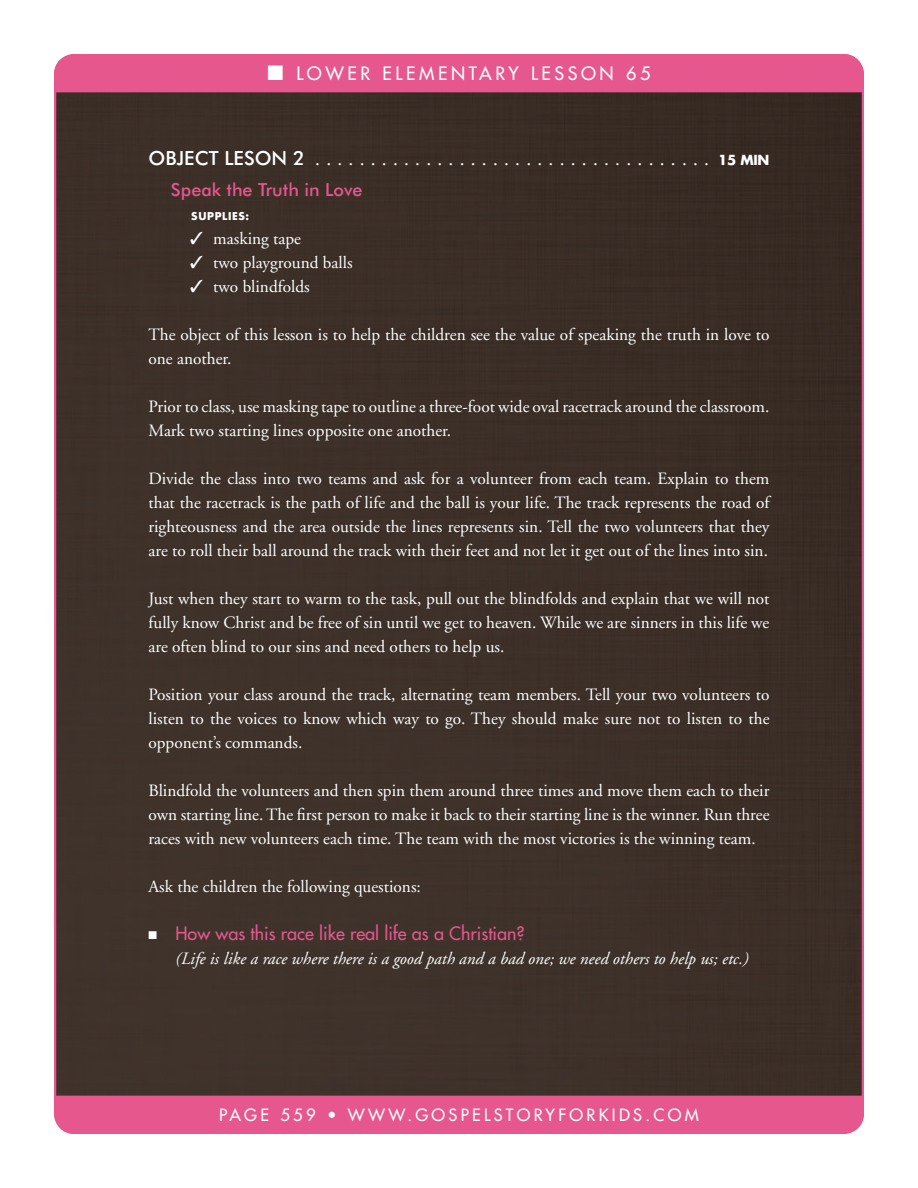
<style>
.page{position:relative;width:918px;height:1188px;background:#fff}
.page>*{position:absolute;margin:0;border:0;box-sizing:border-box;transform-origin:0 0}
.SUB_1{font:19.5px "Adobe Garamond";color:#fff}
.t1{font:18px "Futura";color:#e5578d}
.t2{font:18px "Futura";letter-spacing:.2em;color:#fff}
.LS_Subhead_2{font:500 18px "Futura BT";color:#e5578d}
.TXT{font:17.25px/24px "Adobe Garamond";color:#fff;text-align:justify}
.Bulleted_Answer{font:italic 17.25px "Adobe Garamond";color:#fff}
.t3{font:16.5px "Futura";letter-spacing:.2em;color:#fff}
.LS_Supply_List_Inden{font:700 10.5px "Futura";letter-spacing:.06em;color:#fff}
.s1{font-family:"Futura BT";font-weight:500}
.s2{font-family:"Futura";font-weight:700;font-size:13.5px}
.s3{color:#fff}
</style>
<div class="page">
<div style="left:57px;top:92px;width:804px;height:1004px;background:#3d302a"></div>
<div style="left:54px;top:54px;width:810px;height:38px;background:#e5578d"></div>
<div style="left:54px;top:1096px;width:810px;height:38px;background:#e5578d"></div>
<p class="t2" style="left:267px;top:62px;width:385px">■ LOWER ELEMENTARY LESSON 65</p>
<p class="SUB_1" style="left:148px;top:149px;width:623px"><span class="s1">OBJECT LESON 2</span> .................................... <span class="s2">15 MIN</span></p>
<p class="LS_Subhead_2" style="left:171px;top:179px;width:193px">Speak the Truth in Love</p>
<p class="LS_Supply_List_Inden" style="left:191px;top:209px;width:60px">SUPPLIES:</p>
<p class="TXT" style="left:190px;top:227px;width:112px">✓ masking tape</p>
<p class="TXT" style="left:190px;top:251px;width:164px">✓ two playground balls</p>
<p class="TXT" style="left:190px;top:275px;width:121px">✓ two blindfolds</p>
<p class="TXT" style="left:148px;top:323px;width:622px">The object of this lesson is to help the children see the value of speaking the truth in love to one another.</p>
<p class="TXT" style="left:148px;top:395px;width:622px">Prior to class, use masking tape to outline a three-foot wide oval racetrack around the classroom.<br>Mark two starting lines opposite one another.</p>
<p class="TXT" style="left:148px;top:467px;width:622px">Divide the class into two teams and ask for a volunteer from each team. Explain to them that the racetrack is the path of life and the ball is your life. The track represents the road of righteousness and the area outside the lines represents sin. Tell the two volunteers that they are to roll their ball around the track with their feet and not let it get out of the lines into sin.</p>
<p class="TXT" style="left:148px;top:587px;width:622px">Just when they start to warm to the task, pull out the blindfolds and explain that we will not fully know Christ and be free of sin until we get to heaven. While we are sinners in this life we are often blind to our sins and need others to help us.</p>
<p class="TXT" style="left:148px;top:683px;width:623px">Position your class around the track, alternating team members. Tell your two volunteers to listen to the voices to know which way to go. They should make sure not to listen to the opponent’s commands.</p>
<p class="TXT" style="left:148px;top:779px;width:623px">Blindfold the volunteers and then spin them around three times and move them each to their own starting line. The first person to make it back to their starting line is the winner. Run three races with new volunteers each time. The team with the most victories is the winning team.</p>
<p class="TXT" style="left:148px;top:875px;width:274px">Ask the children the following questions:</p>
<p class="t1" style="left:148px;top:922px;width:378px"><span class="s3">■</span> How was this race like real life as a Christian?</p>
<p class="Bulleted_Answer" style="left:176px;top:949px;width:575px">(Life is like a race where there is a good path and a bad one; we need others to help us; etc.)</p>
<p class="t3" style="left:219px;top:1105px;width:481px">PAGE 559 • WWW.GOSPELSTORYFORKIDS.COM</p>
</div>
